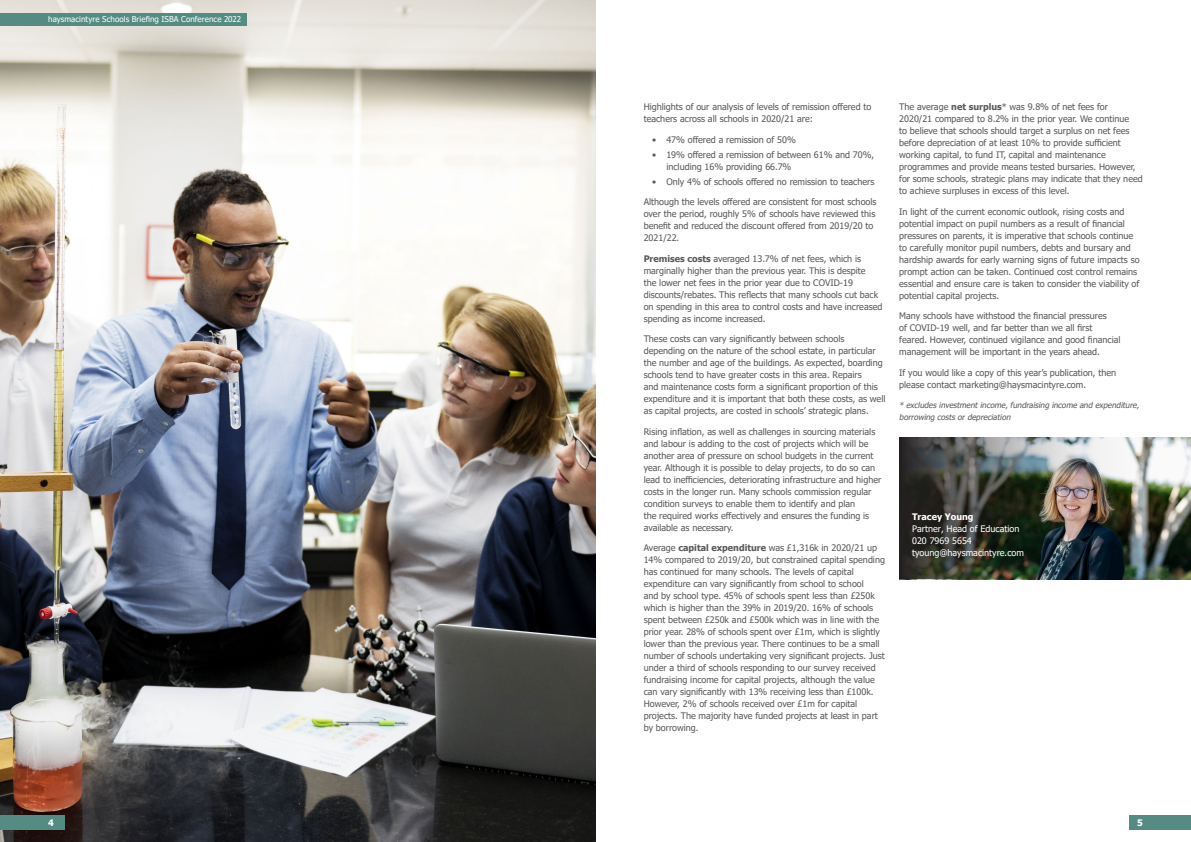
<style>
.page{position:relative;width:1191px;height:842px;background:#fff}
.page>*{position:absolute;margin:0;border:0;box-sizing:border-box;transform-origin:0 0}
.Body_copy{font:9px/12px "Tahoma";color:#57585a}
.Body_copy-2{font:9px "Tahoma";color:#fff}
.t1{font:700 9px "Tahoma";color:#fff}
.Body_copy-3{font:italic 8px/12px "Tahoma";color:#57585a}
.t2{font:8px "Tahoma";letter-spacing:.005em;color:#fff}
.s1{font-weight:700}
</style>
<div class="page">
<img style="left:1157px;top:437px;width:34px;height:142px">
<img style="left:899px;top:437px;width:258px;height:142px">
<img style="left:0;top:0;width:595px;height:842px">
<div style="left:1131px;top:815px;width:60px;height:14px;background:#548b82"></div>
<div style="left:1129px;top:815px;width:13px;height:14px;background:#548b82"></div>
<div style="left:0;top:815px;width:60px;height:14px;background:#548b82"></div>
<div style="left:48px;top:815px;width:16px;height:14px;background:#548b82"></div>
<div style="left:0;top:13px;width:247px;height:13px;background:#548b82"></div>
<p class="t2" style="left:48px;top:14px;width:194px">haysmacintyre Schools Briefing ISBA Conference 2022</p>
<p class="Body_copy" style="left:643px;top:102px;width:229px">Highlights of our analysis of levels of remission offered to teachers across all schools in 2020/21 are:</p>
<p class="Body_copy" style="left:652px;top:134px;width:145px">• 47% offered a remission of 50%</p>
<p class="Body_copy" style="left:666px;top:149px;width:209px;text-indent:-14px">• 19% offered a remission of between 61% and 70%, including 16% providing 66.7%</p>
<p class="Body_copy" style="left:652px;top:176px;width:224px">• Only 4% of schools offered no remission to teachers</p>
<p class="Body_copy" style="left:643px;top:196px;width:234px">Although the levels offered are consistent for most schools over the period, roughly 5% of schools have reviewed this benefit and reduced the discount offered from 2019/20 to 2021/22.</p>
<p class="Body_copy" style="left:643px;top:253px;width:240px"><span class="s1">Premises costs</span> averaged 13.7% of net fees, which is marginally higher than the previous year. This is despite<br>the lower net fees in the prior year due to COVID-19 discounts/rebates. This reflects that many schools cut back on spending in this area to control costs and have increased spending as income increased.</p>
<p class="Body_copy" style="left:643px;top:333px;width:243px">These costs can vary significantly between schools depending on the nature of the school estate, in particular the number and age of the buildings. As expected, boarding schools tend to have greater costs in this area. Repairs<br>and maintenance costs form a significant proportion of this expenditure and it is important that both these costs, as well as capital projects, are costed in schools’ strategic plans.</p>
<p class="Body_copy" style="left:643px;top:426px;width:239px">Rising inflation, as well as challenges in sourcing materials and labour is adding to the cost of projects which will be another area of pressure on school budgets in the current year. Although it is possible to delay projects, to do so can lead to inefficiencies, deteriorating infrastructure and higher costs in the longer run. Many schools commission regular condition surveys to enable them to identify and plan<br>the required works effectively and ensures the funding is available as necessary.</p>
<p class="Body_copy" style="left:643px;top:542px;width:243px">Average <span class="s1">capital expenditure</span> was £1,316k in 2020/21 up 14% compared to 2019/20, but constrained capital spending has continued for many schools. The levels of capital expenditure can vary significantly from school to school<br>and by school type. 45% of schools spent less than £250k which is higher than the 39% in 2019/20. 16% of schools spent between £250k and £500k which was in line with the prior year. 28% of schools spent over £1m, which is slightly lower than the previous year. There continues to be a small number of schools undertaking very significant projects. Just under a third of schools responding to our survey received fundraising income for capital projects, although the value can vary significantly with 13% receiving less than £100k.<br>However, 2% of schools received over £1m for capital projects. The majority have funded projects at least in part by borrowing.</p>
<p class="Body_copy" style="left:899px;top:102px;width:245px">The average <span class="s1">net surplus</span>* was 9.8% of net fees for 2020/21 compared to 8.2% in the prior year. We continue<br>to believe that schools should target a surplus on net fees before depreciation of at least 10% to provide sufficient working capital, to fund IT, capital and maintenance programmes and provide means tested bursaries. However, for some schools, strategic plans may indicate that they need to achieve surpluses in excess of this level.</p>
<p class="Body_copy" style="left:899px;top:206px;width:242px">In light of the current economic outlook, rising costs and potential impact on pupil numbers as a result of financial pressures on parents, it is imperative that schools continue to carefully monitor pupil numbers, debts and bursary and hardship awards for early warning signs of future impacts so prompt action can be taken. Continued cost control remains essential and ensure care is taken to consider the viability of potential capital projects.</p>
<p class="Body_copy" style="left:899px;top:311px;width:223px">Many schools have withstood the financial pressures<br>of COVID-19 well, and far better than we all first feared. However, continued vigilance and good financial management will be important in the years ahead.</p>
<p class="Body_copy" style="left:899px;top:367px;width:218px">If you would like a copy of this year’s publication, then please contact marketing@haysmacintyre.com.</p>
<p class="Body_copy-3" style="left:899px;top:400px;width:243px">* excludesinvestmentincome,fundraising income and expenditure, borrowing costsordepreciation</p>
<p class="t1" style="left:912px;top:511px;width:63px">Tracey Young</p>
<p class="Body_copy-2" style="left:912px;top:523px;width:109px">Partner, Head of Education</p>
<p class="Body_copy-2" style="left:912px;top:535px;width:61px">020 7969 5654</p>
<p class="Body_copy-2" style="left:912px;top:547px;width:113px">tyoung@haysmacintyre.com</p>
<p class="t1" style="left:48px;top:816px;width:7px">4</p>
<p class="t1" style="left:1137px;top:816px;width:7px">5</p>
</div>
